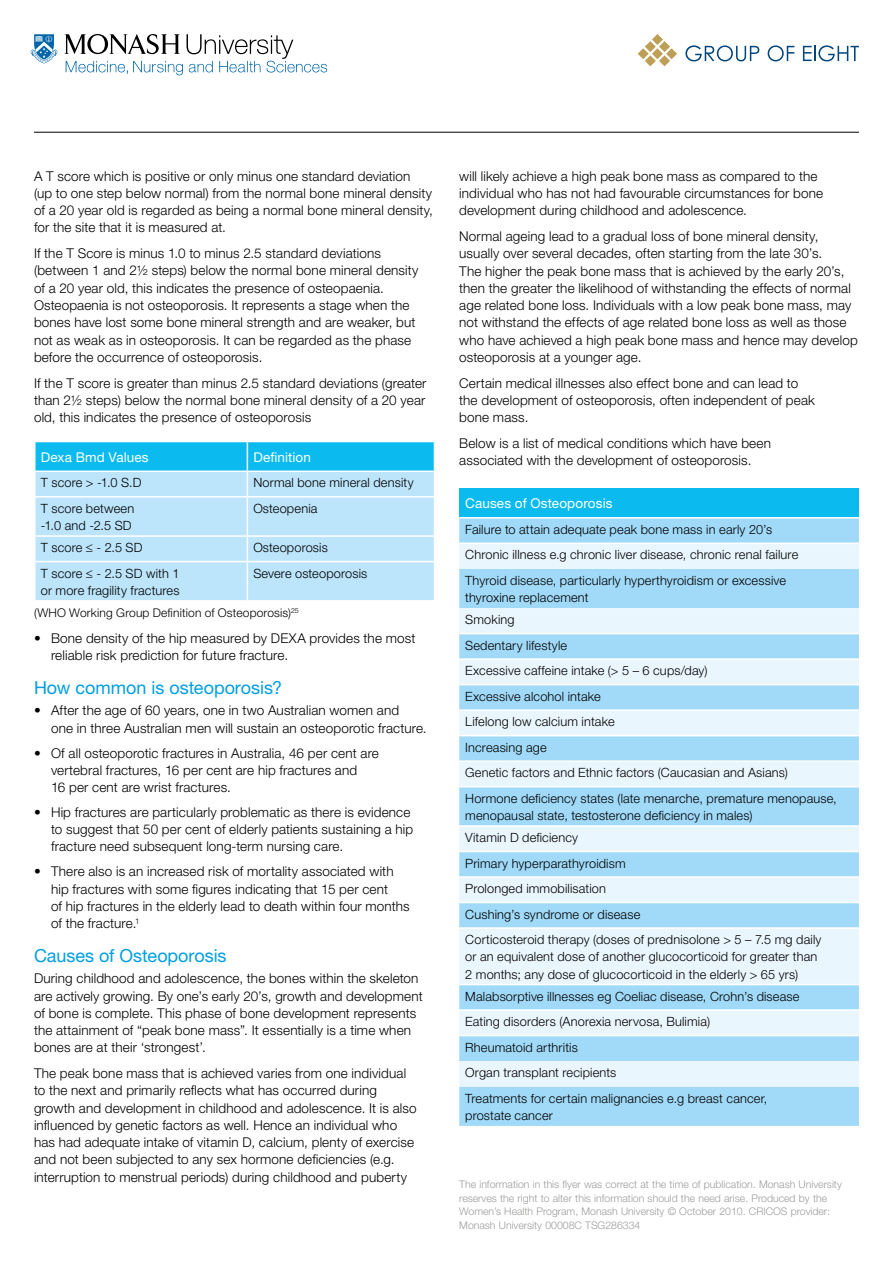
<style>
.page{position:relative;width:893px;height:1263px;background:#fff}
.page>*{position:absolute;margin:0;border:0;box-sizing:border-box;transform-origin:0 0}
.t1{font:18px "Helvetica Neue LT";letter-spacing:-.005em;color:#009fe3}
.t2{font:300 13.5px/17.2px "Helvetica Neue LT";letter-spacing:.01em;color:#000}
.t3{font:13.5px "Helvetica Neue LT";letter-spacing:.01em;color:#fff}
.t4{font:300 12.75px/25.5px "Helvetica Neue LT";letter-spacing:.015em;color:#000}
.t5{font:300 12px "Helvetica Neue LT";letter-spacing:.015em;color:#000}
.t6{font:300 10.5px/13.5px "Helvetica Neue LT";color:#9d9d9c}
</style>
<div class="page">
<svg style="left:31px;top:34px;width:27px;height:29px"></svg>
<svg style="left:65px;top:34px;width:262px;height:41px"></svg>
<hr style="left:34px;top:132px;width:825px;height:1px;background:#000">
<svg style="left:638px;top:34px;width:39px;height:32px"></svg>
<svg style="left:685px;top:45px;width:74px;height:16px"></svg>
<svg style="left:768px;top:45px;width:26px;height:16px"></svg>
<svg style="left:803px;top:45px;width:56px;height:16px"></svg>
<div style="left:36px;top:497px;width:398px;height:103px;background:#bce4fa"></div>
<svg style="left:35px;top:441px;width:400px;height:55px;background:#65d0f4"></svg>
<hr style="left:247px;top:497px;width:1px;height:38px;background:#fff">
<hr style="left:34px;top:535px;width:213px;height:2px;background:#fff">
<hr style="left:247px;top:535px;width:188px;height:2px;background:#fff">
<svg style="left:247px;top:537px;width:1px;height:24px"></svg>
<hr style="left:34px;top:561px;width:213px;height:1px;background:#fff">
<hr style="left:247px;top:561px;width:188px;height:1px;background:#fff">
<hr style="left:247px;top:562px;width:1px;height:38px;background:#fff">
<div style="left:459px;top:488px;width:400px;height:30px;background:#0bbbef"></div>
<div style="left:459px;top:518px;width:400px;height:608px;background:#a1daf8"></div>
<svg style="left:459px;top:544px;width:400px;height:542px;background:#c8e9fb"></svg>
<hr style="left:459px;top:517px;width:400px;height:1px;background:#fff">
<hr style="left:459px;top:542px;width:400px;height:2px;background:#fff">
<hr style="left:459px;top:633px;width:400px;height:1px;background:#fff">
<hr style="left:459px;top:658px;width:400px;height:2px;background:#fff">
<hr style="left:459px;top:684px;width:400px;height:1px;background:#fff">
<hr style="left:459px;top:709px;width:400px;height:2px;background:#fff">
<hr style="left:459px;top:735px;width:400px;height:1px;background:#fff">
<hr style="left:459px;top:760px;width:400px;height:2px;background:#fff">
<hr style="left:459px;top:786px;width:400px;height:1px;background:#fff">
<hr style="left:459px;top:825px;width:400px;height:2px;background:#fff">
<hr style="left:459px;top:851px;width:400px;height:1px;background:#fff">
<hr style="left:459px;top:876px;width:400px;height:2px;background:#fff">
<hr style="left:459px;top:902px;width:400px;height:1px;background:#fff">
<hr style="left:459px;top:927px;width:400px;height:2px;background:#fff">
<hr style="left:459px;top:984px;width:400px;height:1px;background:#fff">
<hr style="left:459px;top:1009px;width:400px;height:2px;background:#fff">
<hr style="left:459px;top:1035px;width:400px;height:1px;background:#fff">
<p class="t2" style="left:34px;top:167px;width:400px">A T score which is positive or only minus one standard deviation<br>(up to one step below normal) from the normal bone mineral density of a 20 year old is regarded as being a normal bone mineral density, for the site that it is measured at.</p>
<p class="t2" style="left:34px;top:244px;width:386px">If the T Score is minus 1.0 to minus 2.5 standard deviations (between 1 and 2½ steps) below the normal bone mineral density of a 20 year old, this indicates the presence of osteopaenia.<br>Osteopaenia is not osteoporosis. It represents a stage when the bones have lost some bone mineral strength and are weaker, but not as weak as in osteoporosis. It can be regarded as the phase before the occurrence of osteoporosis.</p>
<p class="t2" style="left:34px;top:374px;width:394px;text-align:justify">If the T score is greater than minus 2.5 standard deviations (greater than 2½ steps) below the normal bone mineral density of a 20 year old, this indicates the presence of osteoporosis</p>
<p class="t3" style="left:41px;top:449px;width:109px">Dexa Bmd Values</p>
<p class="t3" style="left:253px;top:449px;width:59px">Definition</p>
<p class="t4" style="left:41px;top:470px;width:102px">T score &gt; -1.0 S.D</p>
<p class="t4" style="left:253px;top:470px;width:162px">Normal bone mineral density</p>
<p class="t4" style="left:41px;top:499px;width:95px;line-height:17.2px">T score between -1.0 and -2.5 SD</p>
<p class="t4" style="left:253px;top:495px;width:66px">Osteopenia</p>
<p class="t4" style="left:41px;top:534px;width:103px">T score ≤ - 2.5 SD</p>
<p class="t4" style="left:253px;top:534px;width:76px">Osteoporosis</p>
<p class="t4" style="left:41px;top:564px;width:140px;line-height:17.2px">T score ≤ - 2.5 SD with 1 or more fragility fractures</p>
<p class="t4" style="left:253px;top:560px;width:115px">Severe osteoporosis</p>
<p class="t5" style="left:34px;top:605px;width:266px">(WHO Working Group Definition of Osteoporosis)<sup>25</sup></p>
<p class="t2" style="left:51px;top:629px;width:366px;text-indent:-17px">• Bone density of the hip measured by DEXA provides the most reliable risk prediction for future fracture.</p>
<h1 class="t1" style="left:34px;top:677px;width:250px">How common is osteoporosis?</h1>
<p class="t2" style="left:51px;top:702px;width:377px;text-indent:-17px">• After the age of 60 years, one in two Australian women and<br>one in three Australian men will sustain an osteoporotic fracture.</p>
<p class="t2" style="left:51px;top:744px;width:329px;text-indent:-17px">• Of all osteoporotic fractures in Australia, 46 per cent are vertebral fractures, 16 per cent are hip fractures and<br>16 per cent are wrist fractures.</p>
<p class="t2" style="left:51px;top:803px;width:364px;text-indent:-17px">• Hip fractures are particularly problematic as there is evidence to suggest that 50 per cent of elderly patients sustaining a hip fracture need subsequent long-term nursing care.</p>
<p class="t2" style="left:51px;top:863px;width:360px;text-indent:-17px">• There also is an increased risk of mortality associated with hip fractures with some figures indicating that 15 per cent<br>of hip fractures in the elderly lead to death within four months of the fracture.<sup>1</sup></p>
<h1 class="t1" style="left:34px;top:945px;width:194px">Causes of Osteoporosis</h1>
<p class="t2" style="left:34px;top:970px;width:390px">During childhood and adolescence, the bones within the skeleton are actively growing. By one’s early 20’s, growth and development of bone is complete. This phase of bone development represents the attainment of “peak bone mass”. It essentially is a time when bones are at their ‘strongest’.</p>
<p class="t2" style="left:34px;top:1064px;width:384px">The peak bone mass that is achieved varies from one individual to the next and primarily reflects what has occurred during growth and development in childhood and adolescence. It is also influenced by genetic factors as well. Hence an individual who has had adequate intake of vitamin D, calcium, plenty of exercise and not been subjected to any sex hormone deficiencies (e.g. interruption to menstrual periods) during childhood and puberty</p>
<p class="t2" style="left:459px;top:167px;width:365px">will likely achieve a high peak bone mass as compared to the individual who has not had favourable circumstances for bone development during childhood and adolescence.</p>
<p class="t2" style="left:459px;top:227px;width:400px">Normal ageing lead to a gradual loss of bone mineral density, usually over several decades, often starting from the late 30’s.<br>The higher the peak bone mass that is achieved by the early 20’s, then the greater the likelihood of withstanding the effects of normal age related bone loss. Individuals with a low peak bone mass, may not withstand the effects of age related bone loss as well as those who have achieved a high peak bone mass and hence may develop osteoporosis at a younger age.</p>
<p class="t2" style="left:459px;top:374px;width:357px">Certain medical illnesses also effect bone and can lead to the development of osteoporosis, often independent of peak bone mass.</p>
<p class="t2" style="left:459px;top:434px;width:313px">Below is a list of medical conditions which have been associated with the development of osteoporosis.</p>
<p class="t3" style="left:465px;top:495px;width:149px">Causes of Osteoporosis</p>
<p class="t4" style="left:465px;top:516px;width:335px">Failure to attain adequate peak bone mass in early 20’s<br>Chronic illness e.g chronic liver disease, chronic renal failure<br>Thyroid disease, particularly hyperthyroidism or excessive</p>
<p class="t4" style="left:465px;top:586px;width:125px;line-height:22px">thyroxine replacement<br>Smoking</p>
<p class="t4" style="left:465px;top:632px;width:373px">Sedentary lifestyle<br>Excessive caffeine intake (&gt; 5 – 6 cups/day)<br>Excessive alcohol intake<br>Lifelong low calcium intake<br>Increasing age<br>Genetic factors and Ethnic factors (Caucasian and Asians)<br>Hormone deficiency states (late menarche, premature menopause,</p>
<p class="t4" style="left:465px;top:804px;width:289px;line-height:22px">menopausal state, testosterone deficiency in males)<br>Vitamin D deficiency</p>
<p class="t4" style="left:465px;top:850px;width:358px">Primary hyperparathyroidism<br>Prolonged immobilisation<br>Cushing’s syndrome or disease<br>Corticosteroid therapy (doses of prednisolone &gt; 5 – 7.5 mg daily</p>
<p class="t4" style="left:465px;top:948px;width:354px;line-height:17.2px">or an equivalent dose of another glucocorticoid for greater than<br>2 months; any dose of glucocorticoid in the elderly &gt; 65 yrs)</p>
<p class="t4" style="left:465px;top:983px;width:336px">Malabsorptive illnesses eg Coeliac disease, Crohn’s disease Eating disorders (Anorexia nervosa, Bulimia)<br>Rheumatoid arthritis<br>Organ transplant recipients<br>Treatments for certain malignancies e.g breast cancer,</p>
<p class="t4" style="left:465px;top:1102px;width:89px">prostate cancer</p>
<p class="t6" style="left:459px;top:1178px;width:384px">The information in this flyer was correct at the time of publication. Monash University reserves the right to alter this information should the need arise. Produced by the Women’s Health Program, Monash University © October 2010. CRICOS provider:<br>Monash University 00008C TSG286334</p>
</div>
